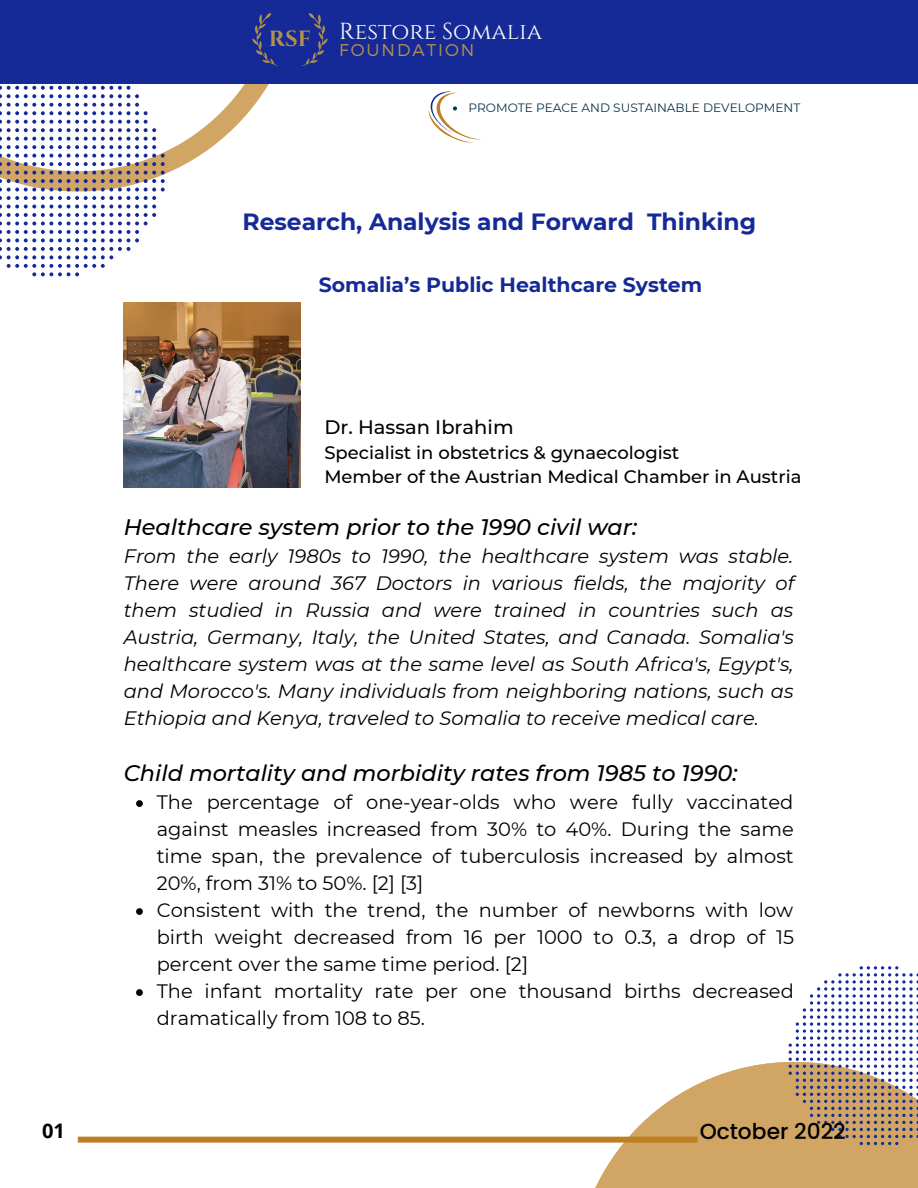
<style>
.page{position:relative;width:918px;height:1188px;background:#fff}
.page>*{position:absolute;margin:0;border:0;box-sizing:border-box;transform-origin:0 0}
.t1{font:700 23.4px "Montserrat";color:#162a97}
.t2{font:23.1px "Cinzel";color:#fff}
.t3{font:italic 500 22.35px "Montserrat";color:#000}
.t4{font:500 21.75px "Poppins";color:#000}
.t5{font:700 20.4px "Montserrat";color:#162a97}
.t6{font:700 20.1px "Open Sans";color:#000}
.t7{font:italic 19.5px/27px "Montserrat";color:#000;text-align:justify}
.t8{font:19.5px/27px "Montserrat";color:#000}
.t9{font:500 19.5px "Montserrat";color:#000}
.t10{font:500 18px/24.8px "Montserrat";color:#000}
.t11{font:300 16.95px "Montserrat";letter-spacing:.115em;color:#b4914c}
.t12{font:12.15px "Montserrat";color:#08324c}
</style>
<div class="page">
<svg style="left:574px;top:966px;width:344px;height:222px"></svg>
<svg style="left:165px;top:83px;width:136px;height:91px"></svg>
<svg style="left:0;top:83px;width:165px;height:193px"></svg>
<div style="left:78px;top:1137px;width:620px;height:6px;background:#bd7f22"></div>
<div style="left:0;top:0;width:918px;height:83px;background:#162a97"></div>
<svg style="left:252px;top:13px;width:26px;height:53px"></svg>
<svg style="left:302px;top:13px;width:26px;height:53px"></svg>
<img style="left:124px;top:302px;width:176px;height:186px">
<svg style="left:136px;top:800px;width:7px;height:7px"></svg>
<svg style="left:136px;top:908px;width:7px;height:7px"></svg>
<svg style="left:136px;top:989px;width:7px;height:7px"></svg>
<svg style="left:428px;top:91px;width:54px;height:52px"></svg>
<p class="t2" style="left:269px;top:17px;width:275px"><sub>RSF</sub> Restore Somalia</p>
<p class="t11" style="left:339px;top:39px;width:137px">FOUNDATION</p>
<p class="t12" style="left:469px;top:101px;width:333px">PROMOTE PEACE AND SUSTAINABLE DEVELOPMENT</p>
<p class="t1" style="left:242px;top:207px;width:515px">Research, Analysis and Forward Thinking</p>
<p class="t5" style="left:319px;top:272px;width:385px">Somalia’s Public Healthcare System</p>
<p class="t9" style="left:324px;top:415px;width:191px">Dr. Hassan Ibrahim</p>
<p class="t10" style="left:324px;top:440px;width:479px">Specialist in obstetrics &amp; gynaecologist<br>Member of the Austrian Medical Chamber in Austria</p>
<p class="t3" style="left:124px;top:513px;width:515px">Healthcare system prior to the 1990 civil war:</p>
<p class="t7" style="left:124px;top:542px;width:672px">From the early 1980s to 1990, the healthcare system was stable.<br>There were around 367 Doctors in various fields, the majority of them studied in Russia and were trained in countries such as Austria, Germany, Italy, the United States, and Canada. Somalia's healthcare system was at the same level as South Africa's, Egypt's, and Morocco's. Many individuals from neighboring nations, such as Ethiopia and Kenya, traveled to Somalia to receive medical care.</p>
<p class="t3" style="left:124px;top:759px;width:615px">Child mortality and morbidity rates from 1985 to 1990:</p>
<p class="t8" style="left:157px;top:789px;width:639px">The percentage of one-year-olds who were fully vaccinated against measles increased from 30% to 40%. During the same time span, the prevalence of tuberculosis increased by almost 20%, from 31% to 50%. [2] [3]<br>Consistent with the trend, the number of newborns with low birth weight decreased from 16 per 1000 to 0.3, a drop of 15 percent over the same time period. [2]<br>The infant mortality rate per one thousand births decreased dramatically from 108 to 85.</p>
<p class="t6" style="left:42px;top:1116px;width:24px">01</p>
<p class="t4" style="left:700px;top:1116px;width:148px">October 2022</p>
</div>
